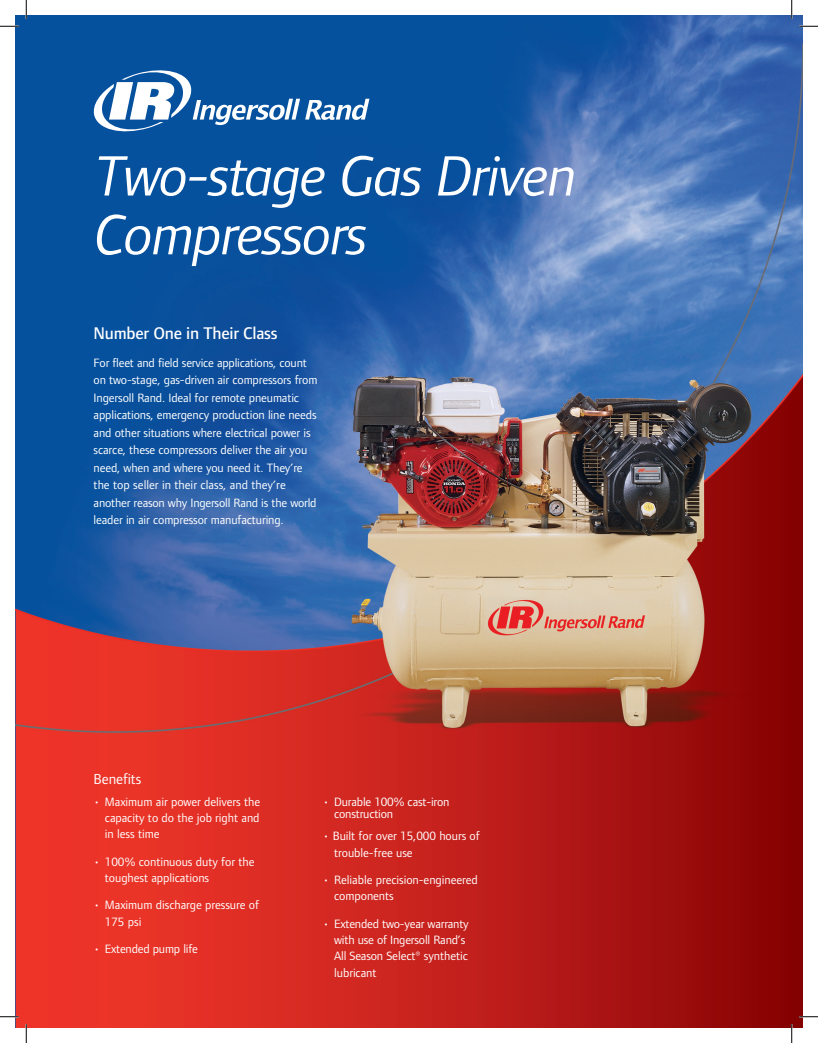
<style>
.page{position:relative;width:818px;height:1043px;background:#fff}
.page>*{position:absolute;margin:0;border:0;box-sizing:border-box;transform-origin:0 0}
.t1{font:italic 58.75px/58.8px "Foundry Form Sans";letter-spacing:-.025em;color:#fff}
.t2{font:500 17.5px "Foundry Form Sans";letter-spacing:-.015em;color:#fff}
.t3{font:15px "Foundry Form Sans";letter-spacing:-.005em;color:#fff}
.t4{font:12.5px/17.5px "Foundry Form Sans";letter-spacing:-.01em;color:#fff}
</style>
<div class="page">
<img style="left:15px;top:15px;width:787px;height:1012px">
<svg style="left:94px;top:70px;width:275px;height:61px"></svg>
<svg style="left:0;top:25px;width:19px;height:2px"></svg>
<svg style="left:799px;top:25px;width:19px;height:2px"></svg>
<svg style="left:0;top:1015px;width:19px;height:2px"></svg>
<svg style="left:799px;top:1015px;width:19px;height:2px"></svg>
<svg style="left:25px;top:0;width:2px;height:19px"></svg>
<svg style="left:25px;top:1024px;width:2px;height:18px"></svg>
<svg style="left:790px;top:0;width:2px;height:19px"></svg>
<svg style="left:790px;top:1024px;width:2px;height:18px"></svg>
<h1 class="t1" style="left:95px;top:147px;width:484px">Two-stage Gas Driven<br>Compressors</h1>
<h2 class="t2" style="left:94px;top:323px;width:185px">Number One in Their Class</h2>
<p class="t4" style="left:94px;top:354px;width:225px">For fleet and field service applications, count on two-stage, gas-driven air compressors from Ingersoll Rand. Ideal for remote pneumatic applications, emergency production line needs and other situations where electrical power is scarce, these compressors deliver the air you need, when and where you need it. They’re the top seller in their class, and they’re another reason why Ingersoll Rand is the world leader in air compressor manufacturing.</p>
<p class="t3" style="left:94px;top:769px;width:49px">Benefits</p>
<p class="t4" style="left:105px;top:793px;width:157px;line-height:16.2px;text-align:justify;text-indent:-11px">• Maximum air power delivers the capacity to do the job right and in less time</p>
<p class="t4" style="left:105px;top:853px;width:151px;line-height:16.2px;text-indent:-11px">• 100% continuous duty for the toughest applications</p>
<p class="t4" style="left:105px;top:897px;width:156px;line-height:16.2px;text-indent:-11px">• Maximum discharge pressure of<br>175 psi</p>
<p class="t4" style="left:94px;top:940px;width:106px">• Extended pump life</p>
<p class="t4" style="left:334px;top:795px;width:117px;line-height:12.5px;text-indent:-11px">• Durable 100% cast-iron construction</p>
<p class="t4" style="left:334px;top:828px;width:147px;line-height:16.2px;text-indent:-11px">• Built for over 15,000 hours of trouble-free use</p>
<p class="t4" style="left:334px;top:871px;width:145px;line-height:16.2px;text-indent:-11px">• Reliable precision-engineered components</p>
<p class="t4" style="left:334px;top:915px;width:136px;line-height:16.2px;text-indent:-11px">• Extended two-year warranty with use of Ingersoll Rand’s<br>All Season Select® synthetic lubricant</p>
</div>
